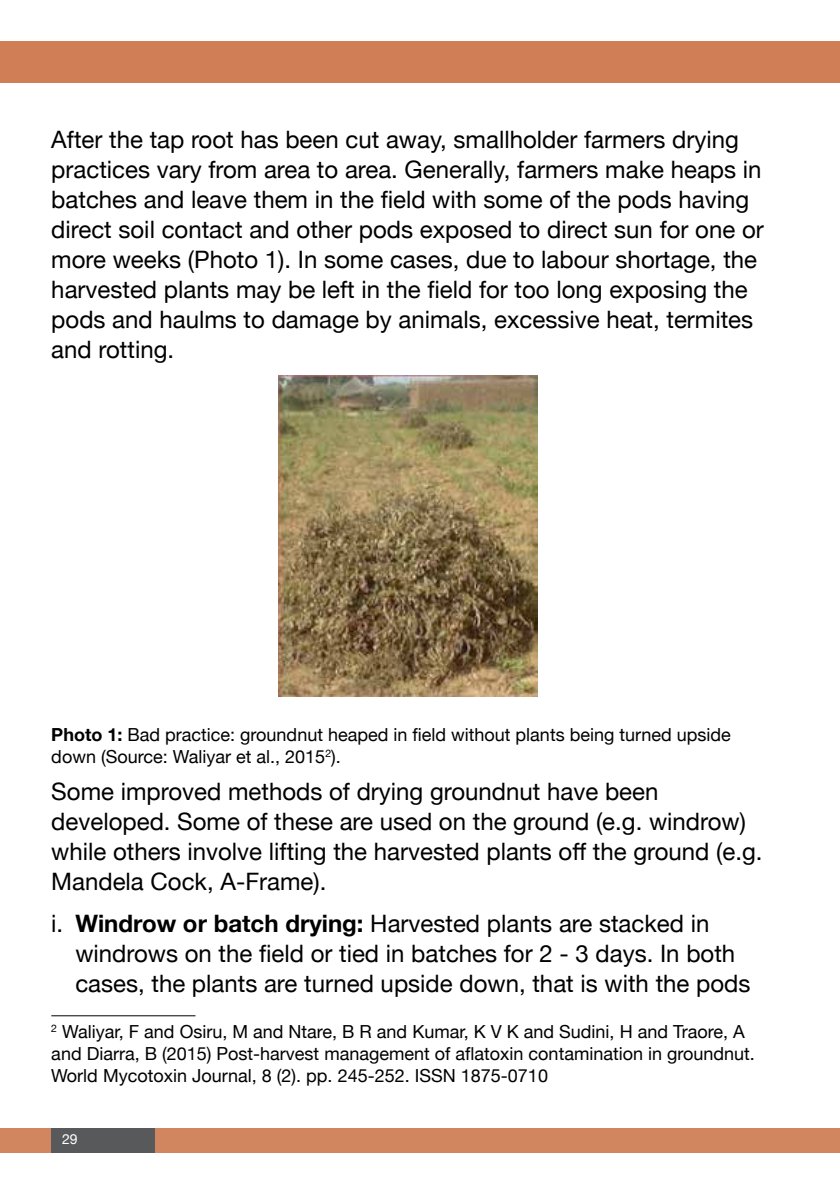
<style>
.page{position:relative;width:840px;height:1191px;background:#fff}
.page>*{position:absolute;margin:0;border:0;box-sizing:border-box;transform-origin:0 0}
.t1{font:24px/30px "Helvetica Neue";color:#000}
.t2{font:18px/22px "Helvetica Neue";color:#000}
.t3{font:14px "Helvetica Neue";color:#fff}
.s1{font-weight:700}
</style>
<div class="page">
<div style="left:0;top:1128px;width:839px;height:24px;background:#d1865f"></div>
<div style="left:0;top:41px;width:839px;height:42px;background:#cf7e56"></div>
<div style="left:51px;top:1128px;width:103px;height:24px;background:#58595b"></div>
<img style="left:278px;top:375px;width:259px;height:322px">
<hr style="left:51px;top:1015px;width:144px;height:1px;background:#000">
<p class="t1" style="left:51px;top:125px;width:713px">After the tap root has been cut away, smallholder farmers drying practices vary from area to area. Generally, farmers make heaps in batches and leave them in the field with some of the pods having direct soil contact and other pods exposed to direct sun for one or more weeks (Photo 1). In some cases, due to labour shortage, the harvested plants may be left in the field for too long exposing the pods and haulms to damage by animals, excessive heat, termites and rotting.</p>
<p class="t2" style="left:51px;top:724px;width:680px"><span class="s1">Photo 1:</span> Bad practice: groundnut heaped in field without plants being turned upside down (Source: Waliyar et al., 2015<sup>2</sup>).</p>
<p class="t1" style="left:51px;top:778px;width:712px">Some improved methods of drying groundnut have been developed. Some of these are used on the ground (e.g. windrow) while others involve lifting the harvested plants off the ground (e.g.<br>Mandela Cock, A-Frame).</p>
<p class="t1" style="left:75px;top:909px;width:676px;text-indent:-24px">i. <span class="s1">Windrow or batch drying:</span> Harvested plants are stacked in windrows on the field or tied in batches for 2 - 3 days. In both cases, the plants are turned upside down, that is with the pods</p>
<p class="t2" style="left:51px;top:1021px;width:704px"><sup>2</sup> Waliyar, F and Osiru, M and Ntare, B R and Kumar, K V K and Sudini, H and Traore, A and Diarra, B (2015) Post-harvest management of aflatoxin contamination in groundnut.<br>World Mycotoxin Journal, 8 (2). pp. 245-252. ISSN 1875-0710</p>
<p class="t3" style="left:62px;top:1129px;width:17px">29</p>
</div>
